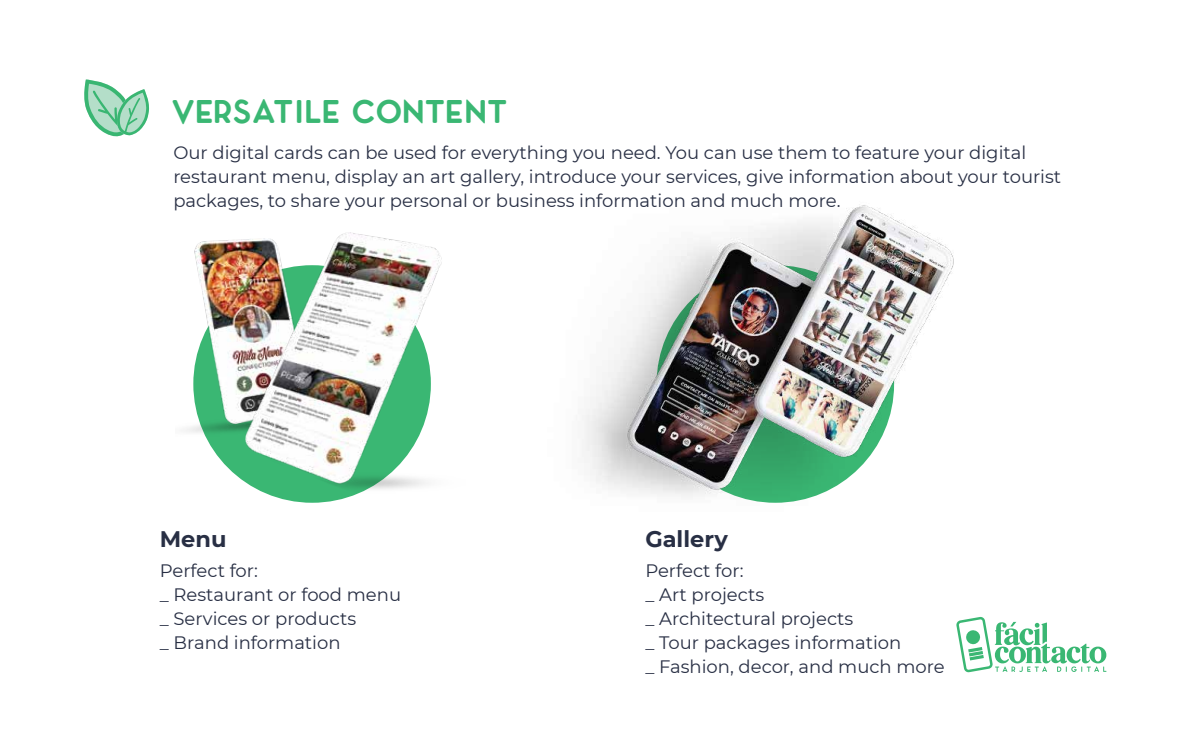
<style>
.page{position:relative;width:1188px;height:756px;background:#fff}
.page>*{position:absolute;margin:0;border:0;box-sizing:border-box;transform-origin:0 0}
.t1{font:700 33px "Carino Sans";color:#3ab773}
.t2{font:700 22.5px "Montserrat";color:#282f44}
.t3{font:18px/24px "Montserrat";color:#282f44}
</style>
<div class="page">
<div style="left:193px;top:265px;width:238px;height:238px;background:#3ab773;border-radius:50%"></div>
<img style="left:185px;top:239px;width:61px;height:198px">
<img style="left:246px;top:232px;width:196px;height:262px">
<img style="left:582px;top:205px;width:372px;height:298px">
<svg style="left:84px;top:80px;width:65px;height:57px"></svg>
<svg style="left:956px;top:617px;width:150px;height:55px"></svg>
<h1 class="t1" style="left:171px;top:85px;width:338px">VERSATILE CONTENT</h1>
<p class="t3" style="left:173px;top:140px;width:889px">Our digital cards can be used for everything you need. You can use them to feature your digital restaurant menu, display an art gallery, introduce your services, give information about your tourist packages, to share your personal or business information and much more.</p>
<p class="t2" style="left:160px;top:523px;width:68px">Menu</p>
<p class="t3" style="left:160px;top:558px;width:243px">Perfect for:<br>_ Restaurant or food menu _ Services or products<br>_ Brand information</p>
<p class="t2" style="left:645px;top:523px;width:84px">Gallery</p>
<p class="t3" style="left:645px;top:558px;width:301px">Perfect for:<br>_ Art projects<br>_ Architectural projects<br>_ Tour packages information<br>_ Fashion, decor, and much more</p>
</div>
